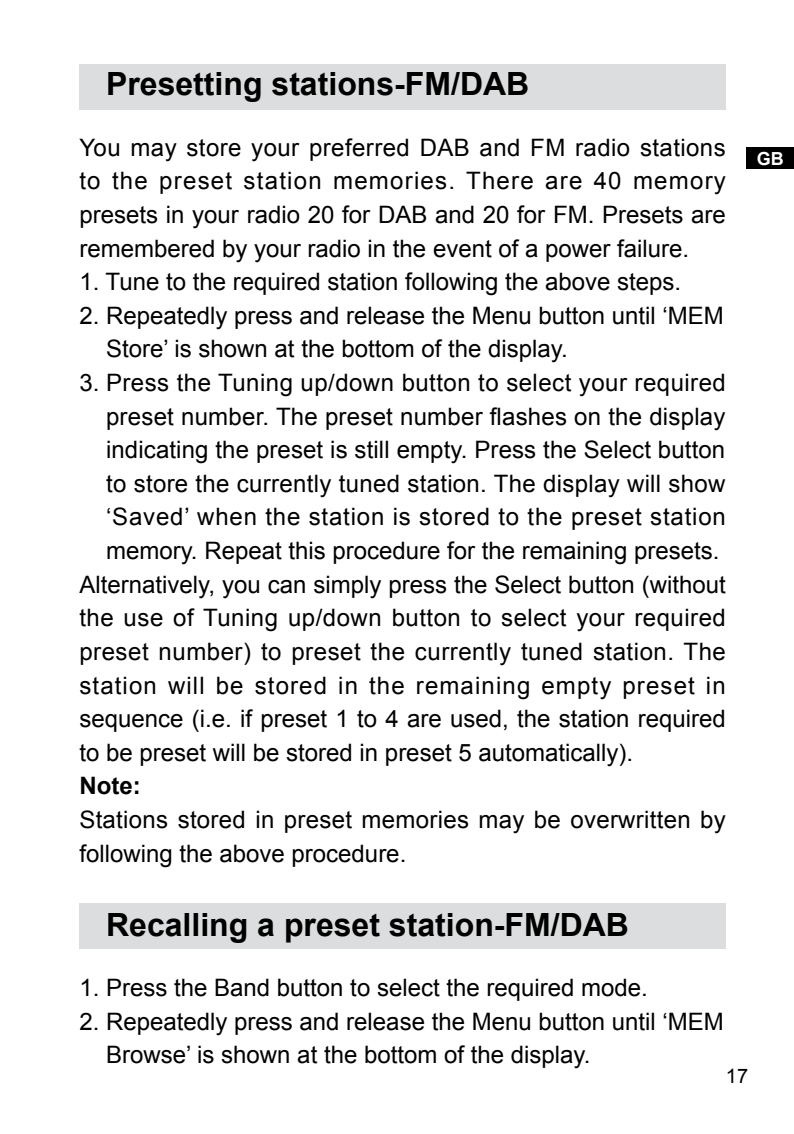
<style>
.page{position:relative;width:794px;height:1134px;background:#fff}
.page>*{position:absolute;margin:0;border:0;box-sizing:border-box;transform-origin:0 0}
.t1{font:700 32px "Arial";color:#000}
.t2{font:24px/33.6px "Arial";color:#000}
.t3{font:24px "Arial";letter-spacing:.02em;color:#000}
.t4{font:24px "Arial";letter-spacing:.035em;color:#000}
.t5{font:24px "Arial";letter-spacing:.045em;color:#000}
.t6{font:700 24px "Arial";color:#000}
.t7{font:20px "Arial";color:#000}
.t8{font:700 18px "Arial";color:#fff}
</style>
<div class="page">
<div style="left:747px;top:147px;width:47px;height:22px;background:#000"></div>
<div style="left:79px;top:904px;width:647px;height:45px;background:#dcddde"></div>
<div style="left:79px;top:64px;width:647px;height:46px;background:#dcddde"></div>
<h1 class="t1" style="left:106px;top:63px;width:425px">Presetting stations-FM/DAB</h1>
<p class="t2" style="left:79px;top:131px;width:648px">You may store your preferred DAB and FM radio stations to the preset station memories. There are 40 memory presets in your radio 20 for DAB and 20 for FM. Presets are remembered by your radio in the event of a power failure.<br>1 . Tune to the required station following the above steps.</p>
<p class="t2" style="left:106px;top:299px;width:619px;text-indent:-27px">2. Repeatedly press and release the Menu button until ‘MEM<br>Store’ is shown at the bottom of the display.</p>
<p class="t3" style="left:79px;top:367px;width:648px">3. Press the Tuning up/down button to select your required</p>
<p class="t2" style="left:106px;top:400px;width:621px">preset number. The preset number flashes on the display</p>
<p class="t2" style="left:106px;top:433px;width:621px">indicating the preset is still empty. Press the Select button</p>
<p class="t2" style="left:106px;top:467px;width:621px">to store the currently tuned station. The display will show</p>
<p class="t4" style="left:106px;top:501px;width:621px">‘Saved’ when the station is stored to the preset station</p>
<p class="t2" style="left:106px;top:534px;width:615px">memory. Repeat this procedure for the remaining presets.</p>
<p class="t2" style="left:79px;top:568px;width:648px">Alternatively, you can simply press the Select button (without</p>
<p class="t3" style="left:79px;top:602px;width:648px">the use of Tuning up/down button to select your required</p>
<p class="t3" style="left:79px;top:636px;width:648px">preset number) to preset the currently tuned station. The</p>
<p class="t5" style="left:79px;top:669px;width:648px">station will be stored in the remaining empty preset in</p>
<p class="t2" style="left:79px;top:702px;width:648px">sequence (i.e. if preset 1 to 4 are used, the station required</p>
<p class="t2" style="left:79px;top:736px;width:555px">to be preset will be stored in preset 5 automatically).</p>
<p class="t6" style="left:79px;top:770px;width:63px">Note:</p>
<p class="t2" style="left:79px;top:803px;width:648px">Stations stored in preset memories may be overwritten by following the above procedure.</p>
<p class="t8" style="left:757px;top:146px;width:28px">GB</p>
<h1 class="t1" style="left:106px;top:903px;width:524px">Recalling a preset station-FM/DAB</h1>
<p class="t2" style="left:79px;top:971px;width:570px">1 . Press the Band button to select the required mode.</p>
<p class="t2" style="left:106px;top:1004px;width:619px;text-indent:-27px">2. Repeatedly press and release the Menu button until ‘MEM<br>Browse’ is shown at the bottom of the display.</p>
<p class="t7" style="left:726px;top:1063px;width:24px">1 7</p>
</div>
